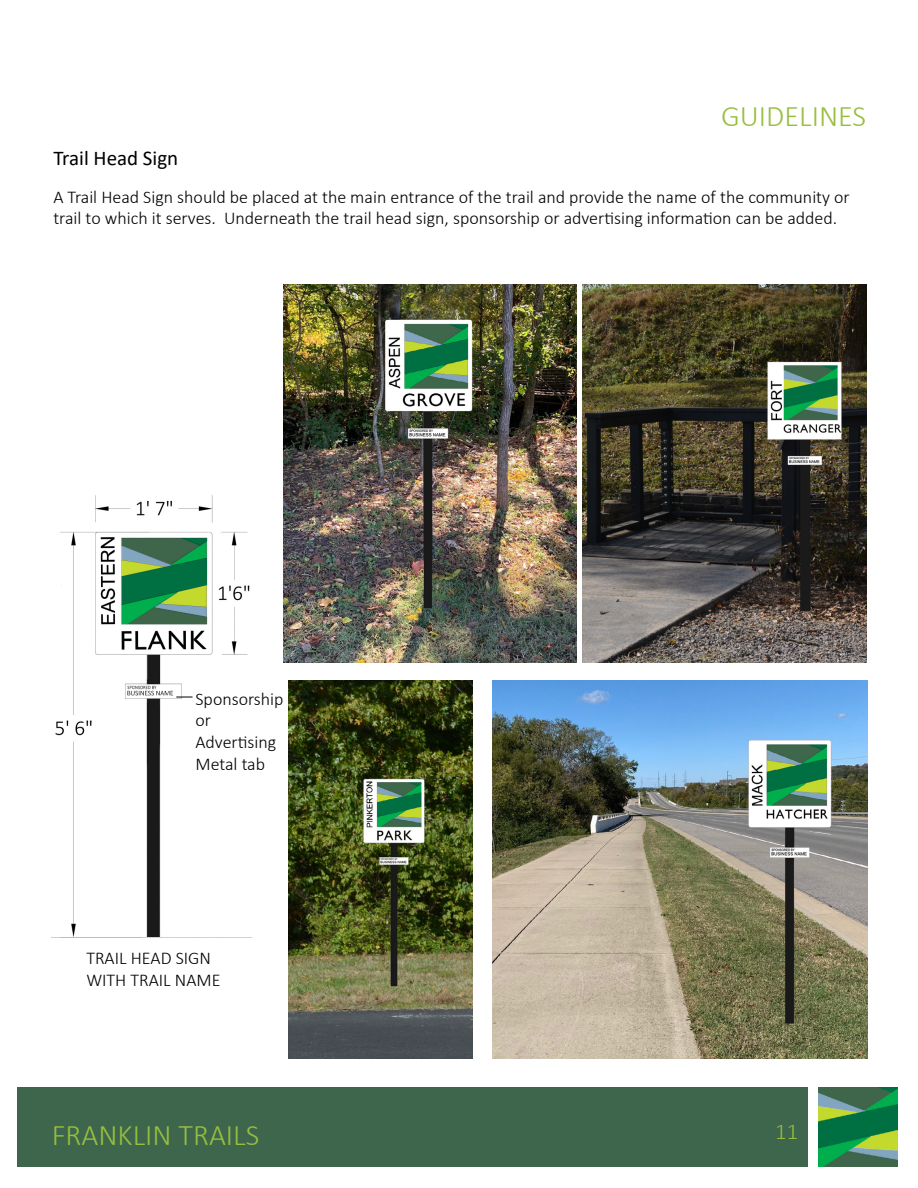
<style>
.page{position:relative;width:918px;height:1188px;background:#fff}
.page>*{position:absolute;margin:0;border:0;box-sizing:border-box;transform-origin:0 0}
.t1{font:300 30px "Calibri";color:#97be3f}
.t2{font:300 22.5px "Calibri";color:#97be3f}
.t3{font:21px "Calibri";color:#000}
.t4{font:300 18px/21.6px "Calibri";color:#000}
</style>
<div class="page">
<div style="left:0;top:1088px;width:808px;height:79px;background:#3e664c"></div>
<img style="left:818px;top:1087px;width:80px;height:80px">
<div style="left:0;top:1078px;width:17px;height:97px;background:#fff"></div>
<img style="left:284px;top:284px;width:293px;height:378px">
<img style="left:52px;top:495px;width:200px;height:443px">
<img style="left:492px;top:681px;width:376px;height:378px">
<img style="left:583px;top:284px;width:284px;height:378px">
<img style="left:288px;top:681px;width:184px;height:378px">
<div style="left:40px;top:575px;width:21px;height:27px;background:#fff"></div>
<div style="left:235px;top:551px;width:17px;height:24px;background:#fff"></div>
<svg style="left:176px;top:697px;width:17px;height:1px"></svg>
<div style="left:33px;top:540px;width:28px;height:38px;background:#fff"></div>
<p class="t3" style="left:53px;top:143px;width:126px">Trail Head Sign</p>
<h1 class="t1" style="left:721px;top:98px;width:147px">GUIDELINES</h1>
<p class="t4" style="left:53px;top:186px;width:798px">A Trail Head Sign should be placed at the main entrance of the trail and provide the name of the community or trail to which it serves. Underneath the trail head sign, sponsorship or advertising information can be added.</p>
<p class="t4" style="left:196px;top:688px;width:90px">Sponsorship or<br>Advertising<br>Metal tab</p>
<p class="t4" style="left:86px;top:948px;width:136px">TRAIL HEAD SIGN<br>WITH TRAIL NAME</p>
<h1 class="t1" style="left:52px;top:1116px;width:209px">FRANKLIN TRAILS</h1>
<p class="t2" style="left:775px;top:1118px;width:24px">11</p>
</div>
